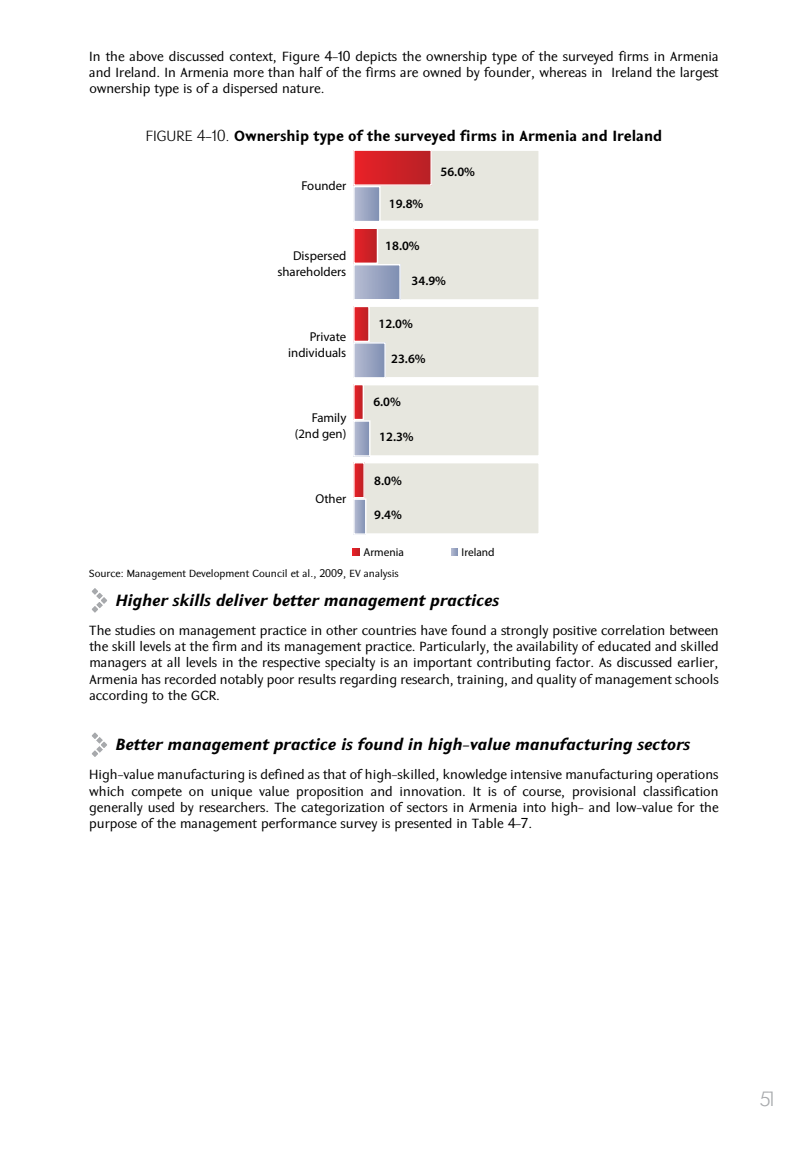
<style>
.page{position:relative;width:808px;height:1149px;background:#fff}
.page>*{position:absolute;margin:0;border:0;box-sizing:border-box;transform-origin:0 0}
.t1{font:300 22.5px "Futura";color:#a7a9ac}
.t2{font:italic 700 16.5px "GHEA Koryun";color:#000}
.t3{font:700 15px "GHEA Koryun";color:#000}
.t4{font:13.5px/16.2px "GHEA Koryun";color:#000;text-align:justify}
.t5{font:12.9px/15.5px "Myriad Pro";color:#000;text-align:right}
.t6{font:600 12.9px "Myriad Pro";color:#000}
.t7{font:11.4px "Myriad Pro";color:#000}
.t8{font:10.5px "GHEA Koryun";color:#000}
.s1{font-weight:300}
</style>
<div class="page">
<div style="left:353px;top:148px;width:188px;height:75px;background:#e7e7df;border:3px solid #fff"></div>
<div style="left:353px;top:226px;width:188px;height:76px;background:#e7e7df;border:3px solid #fff"></div>
<div style="left:353px;top:304px;width:188px;height:76px;background:#e7e7df;border:3px solid #fff"></div>
<div style="left:353px;top:382px;width:188px;height:76px;background:#e7e7df;border:3px solid #fff"></div>
<div style="left:353px;top:460px;width:188px;height:76px;background:#e7e7df;border:3px solid #fff"></div>
<div style="left:354px;top:150px;width:77px;height:35px;background:linear-gradient(to right,#ea2127,#b72126)"></div>
<div style="left:353px;top:149px;width:79px;height:37px;border:1px solid #fff"></div>
<div style="left:354px;top:186px;width:26px;height:35px;background:linear-gradient(to right,#b6bcd2,#8291b4)"></div>
<div style="left:353px;top:186px;width:28px;height:36px;border:1px solid #fff"></div>
<svg style="left:355px;top:229px;width:21px;height:33px"></svg>
<div style="left:353px;top:227px;width:25px;height:37px;border:1px solid #fff"></div>
<div style="left:354px;top:265px;width:46px;height:34px;background:linear-gradient(to right,#b7bdd3,#7f8fb2)"></div>
<div style="left:353px;top:264px;width:48px;height:36px;border:1px solid #fff"></div>
<svg style="left:355px;top:307px;width:13px;height:33px"></svg>
<div style="left:353px;top:305px;width:17px;height:37px;border:1px solid #fff"></div>
<svg style="left:355px;top:344px;width:29px;height:32px"></svg>
<div style="left:353px;top:342px;width:33px;height:36px;border:1px solid #fff"></div>
<svg style="left:355px;top:386px;width:7px;height:32px"></svg>
<div style="left:353px;top:384px;width:11px;height:36px;border:1px solid #fff"></div>
<svg style="left:355px;top:422px;width:13px;height:32px"></svg>
<div style="left:353px;top:420px;width:17px;height:36px;border:1px solid #fff"></div>
<svg style="left:355px;top:464px;width:8px;height:32px"></svg>
<div style="left:353px;top:462px;width:12px;height:36px;border:1px solid #fff"></div>
<svg style="left:355px;top:500px;width:9px;height:32px"></svg>
<div style="left:353px;top:498px;width:13px;height:36px;border:1px solid #fff"></div>
<svg style="left:353px;top:548px;width:7px;height:7px"></svg>
<svg style="left:451px;top:548px;width:7px;height:7px"></svg>
<svg style="left:91px;top:588px;width:16px;height:25px"></svg>
<svg style="left:91px;top:732px;width:16px;height:25px"></svg>
<p class="t4" style="left:89px;top:48px;width:631px">In the above discussed context, Figure 4-10 depicts the ownership type of the surveyed firms in Armenia and Ireland. In Armenia more than half of the firms are owned by founder, whereas in Ireland the largest ownership type is of a dispersed nature.</p>
<p class="t3" style="left:146px;top:126px;width:518px"><span class="s1">FI GURE 4-10.</span> Ownership type of the surveyed firms in Armenia and Ireland</p>
<p class="t6" style="left:441px;top:163px;width:36px">56.0%</p>
<p class="t6" style="left:389px;top:196px;width:36px">19.8%</p>
<p class="t6" style="left:385px;top:237px;width:36px">18.0%</p>
<p class="t6" style="left:412px;top:272px;width:36px">34.9%</p>
<p class="t6" style="left:378px;top:315px;width:36px">12.0%</p>
<p class="t6" style="left:391px;top:350px;width:36px">23.6%</p>
<p class="t6" style="left:373px;top:394px;width:29px">6.0%</p>
<p class="t6" style="left:379px;top:428px;width:36px">12.3%</p>
<p class="t6" style="left:374px;top:472px;width:29px">8.0%</p>
<p class="t6" style="left:374px;top:506px;width:29px">9.4%</p>
<p class="t7" style="left:363px;top:544px;width:42px">Armenia</p>
<p class="t7" style="left:462px;top:544px;width:35px">Ireland</p>
<p class="t5" style="left:301px;top:177px;width:46px">Founder</p>
<p class="t5" style="left:277px;top:248px;width:70px">Dispersed shareholders</p>
<p class="t5" style="left:288px;top:329px;width:60px">Private individuals</p>
<p class="t5" style="left:295px;top:410px;width:53px">Family (2nd gen)</p>
<p class="t5" style="left:315px;top:490px;width:33px">Other</p>
<p class="t8" style="left:89px;top:566px;width:311px">Source: Management Development Council et al., 2009, EV analysis</p>
<p class="t2" style="left:115px;top:589px;width:385px">Higher skills deliver better management practices</p>
<p class="t4" style="left:89px;top:622px;width:631px">The studies on management practice in other countries have found a strongly positive correlation between the skill levels at the firm and its management practice. Particularly, the availability of educated and skilled managers at all levels in the respective specialty is an important contributing factor. As discussed earlier, Armenia has recorded notably poor results regarding research, training, and quality of management schools according to the GCR.</p>
<p class="t2" style="left:115px;top:733px;width:576px">Better management practice is found in high-value manufacturing sectors</p>
<p class="t4" style="left:89px;top:766px;width:631px">High-value manufacturing is defined as that of high-skilled, knowledge intensive manufacturing operations which compete on unique value proposition and innovation. It is of course, provisional classification generally used by researchers. The categorization of sectors in Armenia into high- and low-value for the purpose of the management performance survey is presented in Table 4-7.</p>
<h1 class="t1" style="left:760px;top:1086px;width:15px">51</h1>
</div>
